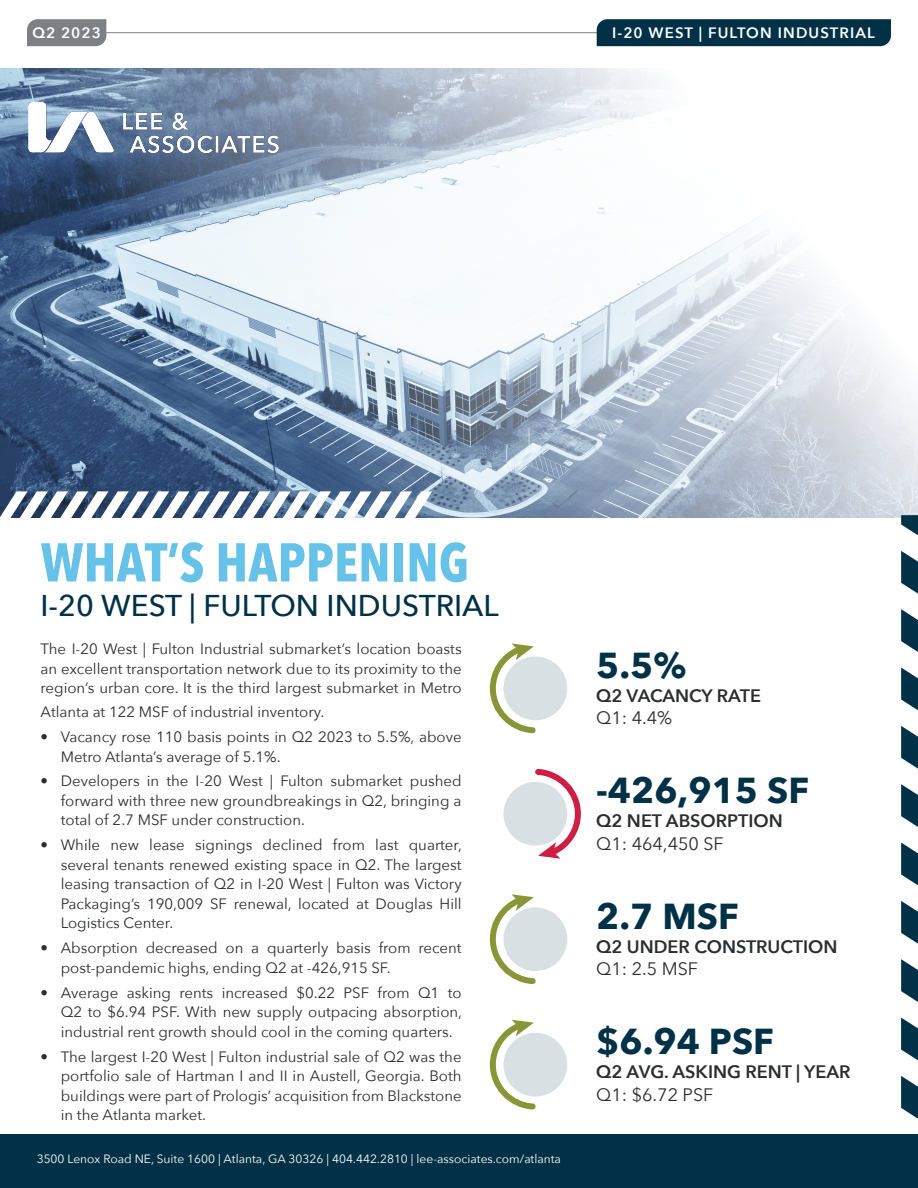
<style>
.page{position:relative;width:918px;height:1188px;background:#fff}
.page>*{position:absolute;margin:0;border:0;box-sizing:border-box;transform-origin:0 0}
.t1{font:700 54px "Avenir Next Condensed";color:#66c2e8}
.t2{font:700 36px "Avenir Next";color:#003146}
.t3{font:500 30px "Avenir Next";color:#003146}
.t4{font:600 18px "Avenir Next";color:#2b2d2e}
.t5{font:18px "Avenir Next";color:#2b2d2e}
.t6{font:15px/19.5px "Avenir Next";color:#2b2d2e;text-align:justify}
.t7{font:600 15px "Avenir Next";letter-spacing:.075em;color:#fff}
.t8{font:12px "Avenir Next";color:#fff}
</style>
<div class="page">
<svg style="left:0;top:68px;width:732px;height:450px"></svg>
<div style="left:0;top:1134px;width:918px;height:54px;background:#003146"></div>
<img style="left:29px;top:103px;width:249px;height:54px">
<svg style="left:0;top:491px;width:433px;height:27px"></svg>
<svg style="left:732px;top:219px;width:186px;height:317px"></svg>
<svg style="left:901px;top:504px;width:17px;height:31px"></svg>
<svg style="left:901px;top:551px;width:17px;height:43px"></svg>
<svg style="left:901px;top:609px;width:17px;height:43px"></svg>
<svg style="left:901px;top:667px;width:17px;height:43px"></svg>
<svg style="left:901px;top:726px;width:17px;height:43px"></svg>
<svg style="left:901px;top:784px;width:17px;height:43px"></svg>
<svg style="left:901px;top:842px;width:17px;height:43px"></svg>
<svg style="left:901px;top:901px;width:17px;height:43px"></svg>
<svg style="left:901px;top:959px;width:17px;height:43px"></svg>
<svg style="left:901px;top:1017px;width:17px;height:44px"></svg>
<svg style="left:901px;top:1076px;width:17px;height:43px"></svg>
<div style="left:504px;top:782px;width:63px;height:64px;background:#d9e0e3;border-radius:50%"></div>
<svg style="left:532px;top:769px;width:49px;height:90px"></svg>
<hr style="left:78px;top:32px;width:580px;height:1px;background:#7e8083">
<div style="left:27px;top:19px;width:79px;height:27px;background:#7e8083"></div>
<div style="left:597px;top:19px;width:294px;height:27px;background:#003146"></div>
<div style="left:504px;top:1033px;width:63px;height:64px;background:#d9e0e3;border-radius:50%"></div>
<svg style="left:489px;top:1019px;width:50px;height:91px"></svg>
<div style="left:504px;top:907px;width:63px;height:64px;background:#d9e0e3;border-radius:50%"></div>
<svg style="left:489px;top:894px;width:50px;height:90px"></svg>
<div style="left:504px;top:656px;width:63px;height:64px;background:#d9e0e3;border-radius:50%"></div>
<svg style="left:489px;top:643px;width:50px;height:91px"></svg>
<p class="t7" style="left:32px;top:20px;width:70px">Q2 2023</p>
<p class="t7" style="left:612px;top:20px;width:264px">I-20 WEST | FULTON INDUSTRIAL</p>
<p class="t1" style="left:40px;top:529px;width:430px">WHAT’S HAPPENING</p>
<p class="t3" style="left:40px;top:580px;width:460px">I-20 WEST | FULTON INDUSTRIAL</p>
<p class="t6" style="left:40px;top:639px;width:423px">The I-20 West | Fulton Industrial submarket’s location boasts an excellent transportation network due to its proximity to the region’s urban core. It is the third largest submarket in Metro</p>
<p class="t6" style="left:40px;top:702px;width:286px">Atlanta at 122 MSF of industrial inventory.</p>
<p class="t6" style="left:61px;top:726px;width:402px;text-indent:-20px">• Vacancy rose 110 basis points in Q2 2023 to 5.5%, above<br>Metro Atlanta’s average of 5.1%.</p>
<p class="t6" style="left:61px;top:771px;width:402px;text-indent:-20px">• Developers in the I-20 West | Fulton submarket pushed forward with three new groundbreakings in Q2, bringing a total of 2.7 MSF under construction.</p>
<p class="t6" style="left:61px;top:835px;width:403px;text-indent:-20px">• While new lease signings declined from last quarter, several tenants renewed existing space in Q2. The largest leasing transaction of Q2 in I-20 West | Fulton was Victory Packaging’s 190,009 SF renewal, located at Douglas Hill Logistics Center.</p>
<p class="t6" style="left:61px;top:938px;width:402px;text-indent:-20px">• Absorption decreased on a quarterly basis from recent post-pandemic highs, ending Q2 at -426,915 SF.</p>
<p class="t6" style="left:61px;top:982px;width:403px;text-indent:-20px">• Average asking rents increased $0.22 PSF from Q1 to Q2 to $6.94 PSF. With new supply outpacing absorption, industrial rent growth should cool in the coming quarters.</p>
<p class="t6" style="left:61px;top:1046px;width:402px;text-indent:-20px">• The largest I-20 West | Fulton industrial sale of Q2 was the portfolio sale of Hartman I and II in Austell, Georgia. Both buildings were part of Prologis’ acquisition from Blackstone in the Atlanta market.</p>
<p class="t8" style="left:37px;top:1149px;width:526px">3500 Lenox Road NE, Suite 1600 | Atlanta, GA 30326 | 404.442.2810 | lee-associates.com/atlanta</p>
<h2 class="t2" style="left:596px;top:634px;width:92px">5.5%</h2>
<p class="t4" style="left:596px;top:680px;width:166px">Q2 VACANCY RATE</p>
<p class="t5" style="left:596px;top:703px;width:78px">Q1: 4.4%</p>
<p class="t2" style="left:596px;top:760px;width:215px">-426,915 SF</p>
<p class="t4" style="left:596px;top:806px;width:188px">Q2 NET ABSORPTION</p>
<p class="t5" style="left:596px;top:828px;width:129px">Q1: 464,450 SF</p>
<p class="t2" style="left:596px;top:885px;width:144px">2.7 MSF</p>
<p class="t4" style="left:596px;top:931px;width:243px">Q2 UNDER CONSTRUCTION</p>
<p class="t5" style="left:596px;top:954px;width:103px">Q1: 2.5 MSF</p>
<h2 class="t2" style="left:596px;top:1010px;width:179px">$6.94 PSF</h2>
<p class="t4" style="left:596px;top:1056px;width:256px">Q2 AVG. ASKING RENT | YEAR</p>
<p class="t5" style="left:596px;top:1079px;width:119px">Q1: $6.72 PSF</p>
</div>
